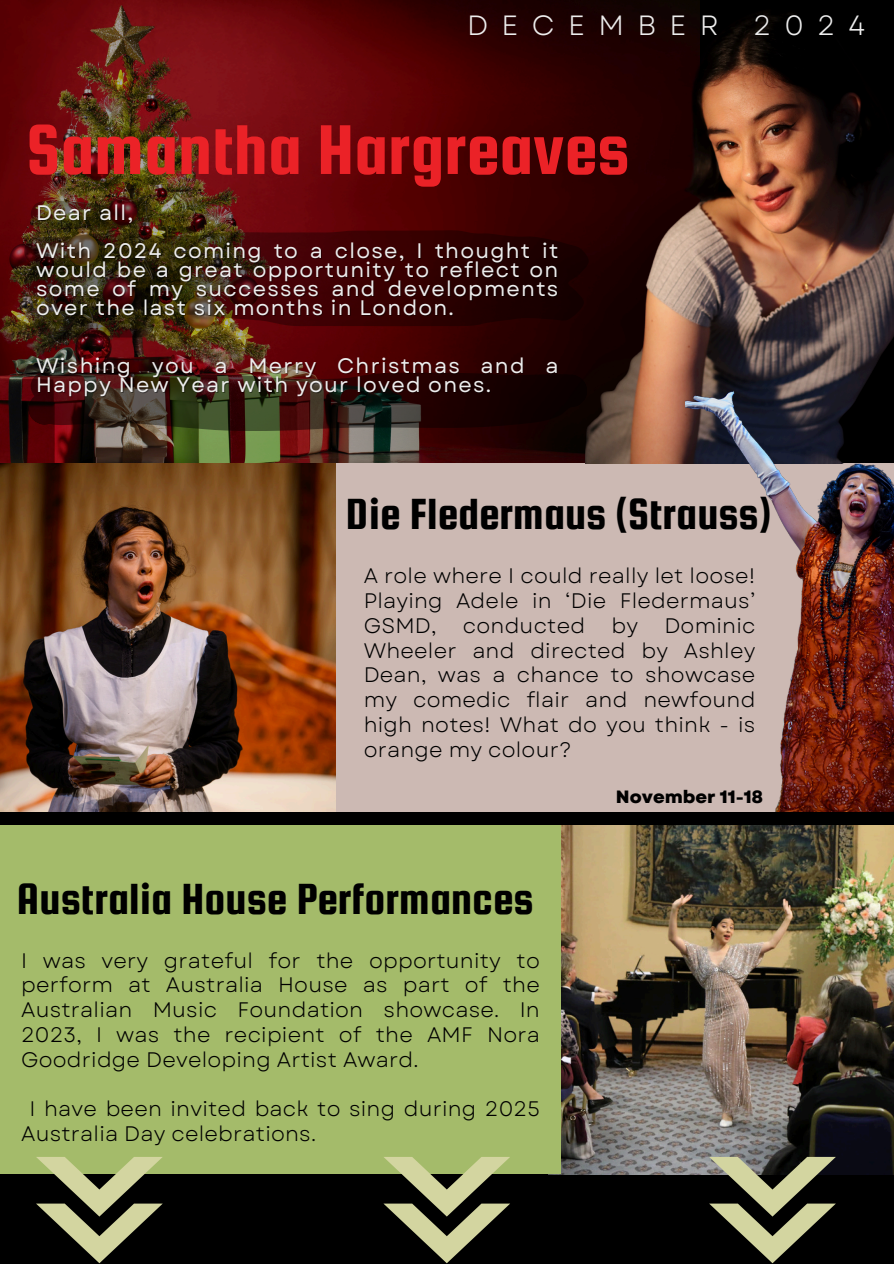
<style>
.page{position:relative;width:894px;height:1264px;background:#fff}
.page>*{position:absolute;margin:0;border:0;box-sizing:border-box;transform-origin:0 0}
.t1{font:75.3px "Squada One";color:#eb2227}
.t2{font:46.65px "Squada One";color:#000}
.t3{font:27.75px "Garet";letter-spacing:.48em;color:#ededed}
.t4{font:21px/24.8px "Garet";letter-spacing:.01em;color:#000;text-align:justify}
.t5{font:21px "Garet";letter-spacing:.06em;color:#ededed}
.t6{font:800 17.85px "Garet";color:#000}
</style>
<div class="page">
<div style="left:0;top:0;width:893px;height:1263px;background:#000"></div>
<img style="left:0;top:0;width:585px;height:463px">
<div style="left:335px;top:463px;width:558px;height:349px;background:#ccb9b3"></div>
<img style="left:0;top:463px;width:335px;height:349px">
<img style="left:560px;top:825px;width:333px;height:349px">
<div style="left:0;top:825px;width:560px;height:349px;background:#a4bb6a"></div>
<img style="left:585px;top:0;width:308px;height:464px">
<img style="left:685px;top:319px;width:208px;height:492px">
<img style="left:31px;top:197px;width:121px;height:33px">
<svg style="left:23px;top:230px;width:565px;height:110px;background:#371008"></svg>
<svg style="left:28px;top:372px;width:559px;height:59px"></svg>
<svg style="left:36px;top:1157px;width:127px;height:106px"></svg>
<svg style="left:383px;top:1157px;width:127px;height:106px"></svg>
<svg style="left:709px;top:1156px;width:126px;height:107px"></svg>
<h4 class="t3" style="left:467px;top:5px;width:399px">DECEMBER 2024</h4>
<h4 class="t1" style="left:26px;top:109px;width:605px">Samantha Hargreaves</h4>
<h4 class="t5" style="left:36px;top:197px;width:99px">Dear all,</h4>
<p class="t5" style="left:36px;top:235px;width:523px">With 2024 coming to a close, I thought it</p>
<h4 class="t5" style="left:36px;top:255px;width:523px">would be a great opportunity to reflect on</h4>
<h4 class="t5" style="left:36px;top:274px;width:523px">some of my successes and developments</h4>
<p class="t5" style="left:36px;top:293px;width:419px">over the last six months in London.</p>
<h2 class="t5" style="left:36px;top:350px;width:523px">Wishing you a Merry Christmas and a</h2>
<p class="t5" style="left:36px;top:369px;width:456px">Happy New Year with your loved ones.</p>
<h4 class="t2" style="left:346px;top:488px;width:427px">Die Fledermaus (Strauss)</h4>
<p class="t4" style="left:363px;top:564px;width:393px">A role where I could really let loose!<br>Playing Adele in ‘Die Fledermaus’ GSMD,</p>
<p class="t4" style="left:463px;top:613px;width:124px">conducted</p>
<p class="t4" style="left:611px;top:613px;width:28px">by</p>
<p class="t4" style="left:363px;top:613px;width:393px;text-indent:300px">Dominic Wheeler and directed by Ashley Dean, was a chance to showcase my comedic flair and newfound high notes! What do you think - is orange my colour?</p>
<h3 class="t6" style="left:615px;top:783px;width:149px">November 11-18</h3>
<p class="t2" style="left:17px;top:873px;width:518px">Australia House Performances</p>
<p class="t4" style="left:21px;top:947px;width:520px">I was very grateful for the opportunity to perform at Australia House as part of the Australian Music Foundation showcase. In 2023, I was the recipient of the AMF Nora Goodridge Developing Artist Award.</p>
<h2 class="t4" style="left:21px;top:1096px;width:520px;text-indent:8px">I have been invited back to sing during 2025<br>Australia Day celebrations.</h2>
</div>
